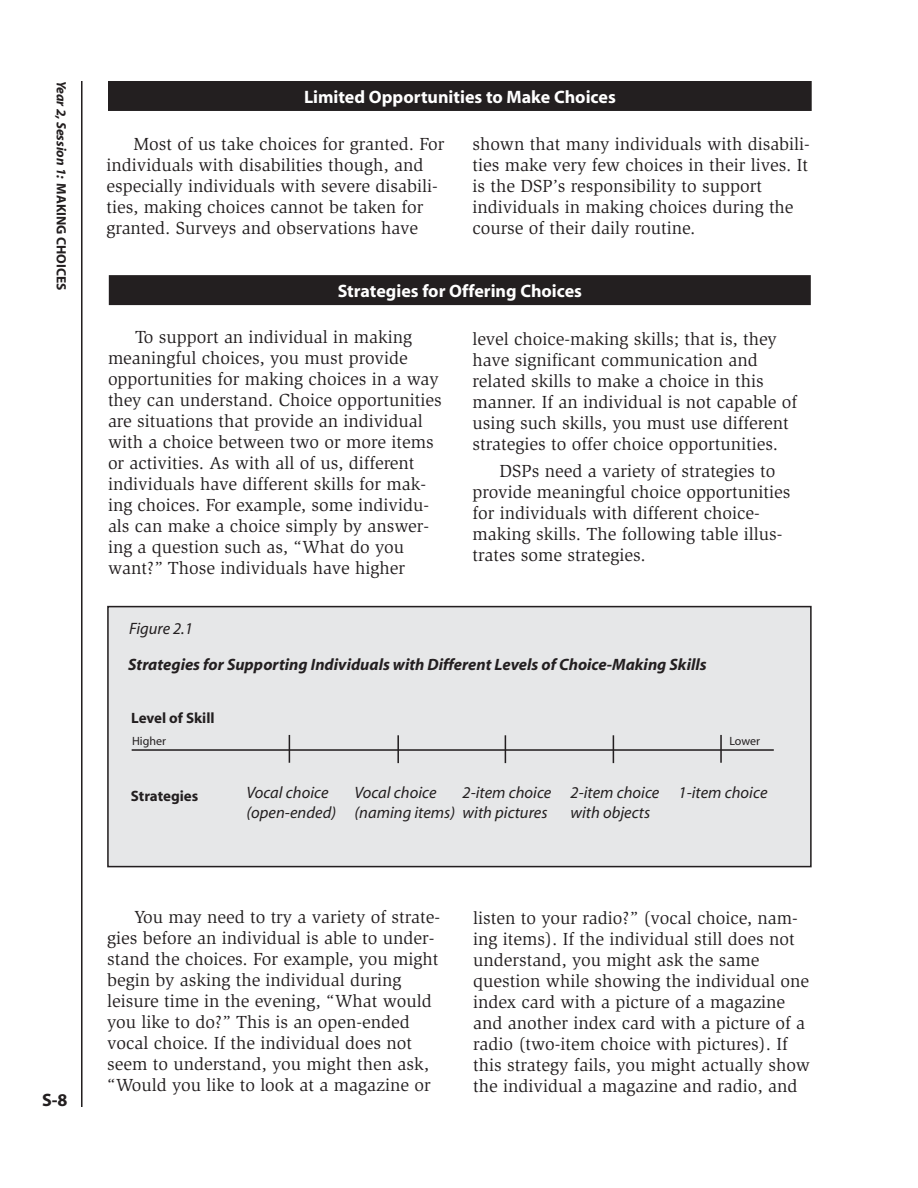
<style>
.page{position:relative;width:918px;height:1188px;background:#fff}
.page>*{position:absolute;margin:0;border:0;box-sizing:border-box;transform-origin:0 0}
.t1{font:18px/21px "Slimbach";color:#231f20}
.t2{font:700 18px "Myriad";color:#fff}
.t3{font:700 18px "Myriad";color:#231f20}
.t4{font:italic 16.5px/19.5px "Myriad";letter-spacing:.005em;color:#231f20}
.t5{font:italic 700 16.5px "Myriad";color:#231f20}
.t6{font:700 15px "Myriad";color:#231f20}
.t7{font:italic 700 13.5px "Myriad";color:#231f20}
.t8{font:12px "Myriad";color:#231f20}
.s1{font-style:normal}
</style>
<div class="page">
<hr style="left:81px;top:81px;width:2px;height:1026px;background:#231f20">
<div style="left:107px;top:606px;width:705px;height:261px;background:#e6e7e8;border:2px solid #231f20"></div>
<div style="left:108px;top:81px;width:704px;height:30px;background:#231f20"></div>
<div style="left:109px;top:275px;width:702px;height:30px;background:#231f20"></div>
<hr style="left:132px;top:749px;width:642px;height:2px;background:#231f20">
<svg style="left:289px;top:735px;width:1px;height:28px"></svg>
<hr style="left:397px;top:735px;width:2px;height:28px;background:#231f20">
<svg style="left:505px;top:735px;width:1px;height:28px"></svg>
<svg style="left:613px;top:735px;width:1px;height:28px"></svg>
<hr style="left:720px;top:735px;width:2px;height:28px;background:#231f20">
<p class="t7" style="left:66px;top:81px;width:211px;rotate:90deg">Year 2, Session 1: <span class="s1">MAKING CHOICES</span></p>
<p class="t2" style="left:304px;top:90px;width:313px">Limited Opportunities to Make Choices</p>
<p class="t1" style="left:106px;top:134px;width:339px;text-indent:27px">Most of us take choices for granted. For individuals with disabilities though, and especially individuals with severe disabili&shy;ties, making choices cannot be taken for granted. Surveys and observations have</p>
<p class="t1" style="left:472px;top:135px;width:339px">shown that many individuals with disabili&shy;ties make very few choices in their lives. It is the DSP’s responsibility to support individuals in making choices during the course of their daily routine.</p>
<p class="t2" style="left:338px;top:284px;width:246px">Strategies for Offering Choices</p>
<p class="t1" style="left:108px;top:328px;width:335px;text-indent:27px">To support an individual in making meaningful choices, you must provide opportunities for making choices in a way they can understand. Choice opportunities are situations that provide an individual with a choice between two or more items or activities. As with all of us, different individuals have different skills for mak&shy;ing choices. For example, some individu&shy;als can make a choice simply by answer&shy;ing a question such as, “What do you want?” Those individuals have higher</p>
<p class="t1" style="left:472px;top:330px;width:326px">level choice-making skills; that is, they have significant communication and related skills to make a choice in this manner. If an individual is not capable of using such skills, you must use different strategies to offer choice opportunities.</p>
<p class="t1" style="left:472px;top:462px;width:320px;text-indent:27px">DSPs need a variety of strategies to provide meaningful choice opportunities for individuals with different choice&shy;making skills. The following table illus&shy;trates some strategies.</p>
<p class="t4" style="left:129px;top:620px;width:65px">Figure 2.1</p>
<p class="t5" style="left:128px;top:658px;width:580px">Strategies for Supporting Individuals with Different Levels of Choice-Making Skills</p>
<p class="t6" style="left:131px;top:712px;width:85px">Level of Skill</p>
<p class="t8" style="left:132px;top:736px;width:35px">Higher</p>
<p class="t8" style="left:729px;top:736px;width:32px">Lower</p>
<p class="t3" style="left:42px;top:1093px;width:27px">S-8</p>
<p class="t6" style="left:131px;top:790px;width:69px">Strategies</p>
<p class="t4" style="left:246px;top:785px;width:523px;text-indent:216px">2-item choice 2-item choice 1-item choice (open-ended) (naming items) with pictures</p>
<p class="t4" style="left:246px;top:785px;width:84px">Vocal choice</p>
<p class="t4" style="left:354px;top:785px;width:84px">Vocal choice</p>
<p class="t4" style="left:570px;top:804px;width:81px">with objects</p>
<p class="t1" style="left:107px;top:908px;width:334px;text-indent:27px">You may need to try a variety of strate&shy;gies before an individual is able to under&shy;stand the choices. For example, you might begin by asking the individual during leisure time in the evening, “What would you like to do?” This is an open-ended vocal choice. If the individual does not seem to understand, you might then ask, “Would you like to look at a magazine or</p>
<p class="t1" style="left:473px;top:908px;width:338px">listen to your radio?” (vocal choice, nam&shy;ing items). If the individual still does not understand, you might ask the same question while showing the individual one index card with a picture of a magazine and another index card with a picture of a radio (two-item choice with pictures). If this strategy fails, you might actually show the individual a magazine and radio, and</p>
</div>
